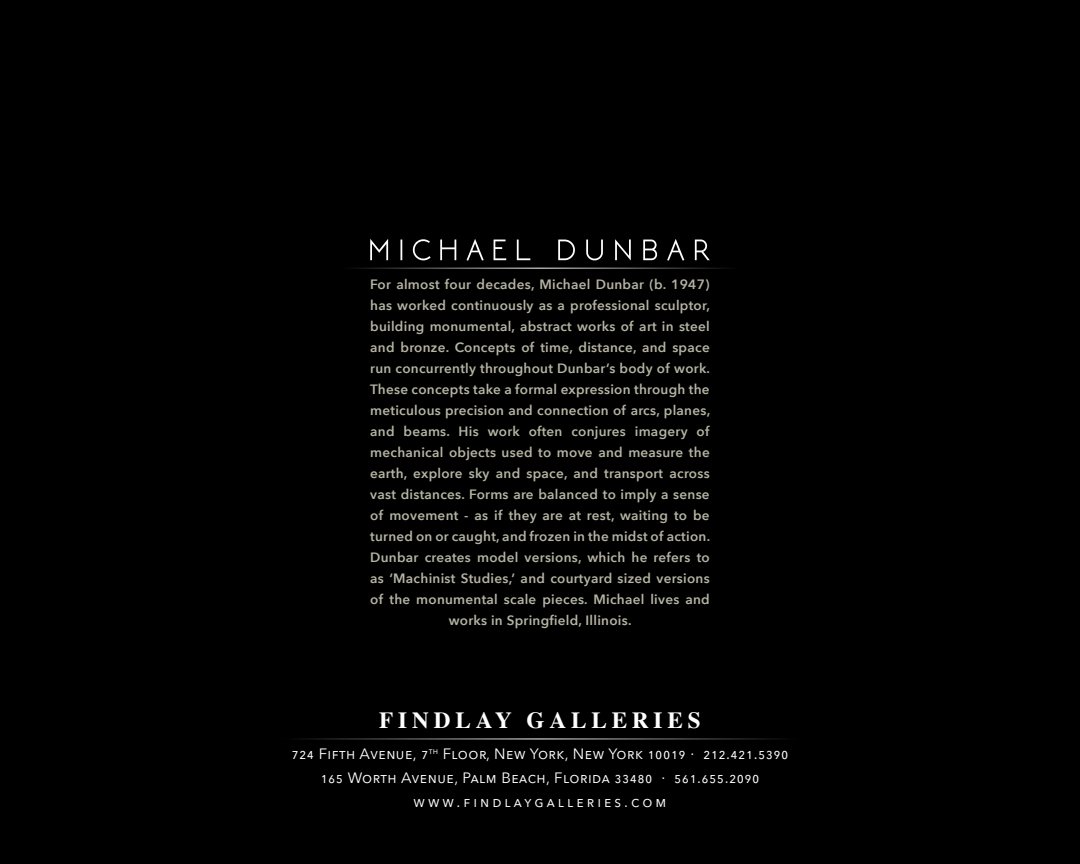
<style>
.page{position:relative;width:1080px;height:864px;background:#000}
.page>*{position:absolute;margin:0;border:0;box-sizing:border-box;transform-origin:0 0}
.t1{font:700 23.1px "Times";letter-spacing:.21em;color:#fff}
.t2{font:15px "Avenir Next";letter-spacing:.03em;color:#fff}
.t3{font:600 13.5px/21px "Avenir Next";letter-spacing:.02em;color:#b5b4a4;text-align:justify}
</style>
<div class="page">
<hr style="left:283px;top:739px;width:514px;height:1px;background:#fff">
<hr style="left:342px;top:268px;width:396px;height:1px;background:#fff">
<svg style="left:370px;top:239px;width:340px;height:22px"></svg>
<p class="t3" style="left:370px;top:274px;width:341px">For almost four decades, Michael Dunbar (b. 1947) has worked continuously as a professional sculptor, building monumental, abstract works of art in steel and bronze. Concepts of time, distance, and space run concurrently throughout Dunbar’s body of work.<br>These concepts take a formal expression through the meticulous precision and connection of arcs, planes, and beams. His work often conjures imagery of mechanical objects used to move and measure the earth, explore sky and space, and transport across vast distances. Forms are balanced to imply a sense of movement - as if they are at rest, waiting to be turned on or caught, and frozen in the midst of action.</p>
<p class="t3" style="left:370px;top:547px;width:341px;text-align:center">Dunbar creates model versions, which he refers to as ‘Machinist Studies,’ and courtyard sized versions of the monumental scale pieces. Michael lives and works in Springfield, Illinois.</p>
<p class="t1" style="left:379px;top:698px;width:323px">FINDLAY GALLERIES</p>
<p class="t2" style="left:292px;top:741px;width:498px">724 Fifth Avenue, 7<sup>th</sup> Floor, New York, New York 10019 · 212.421.5390</p>
<p class="t2" style="left:321px;top:765px;width:440px">165 Worth Avenue, Palm Beach, Florida 33480 ∙ 561.655.2090</p>
<p class="t2" style="left:414px;top:789px;width:254px">www.findlaygalleries.com</p>
</div>
